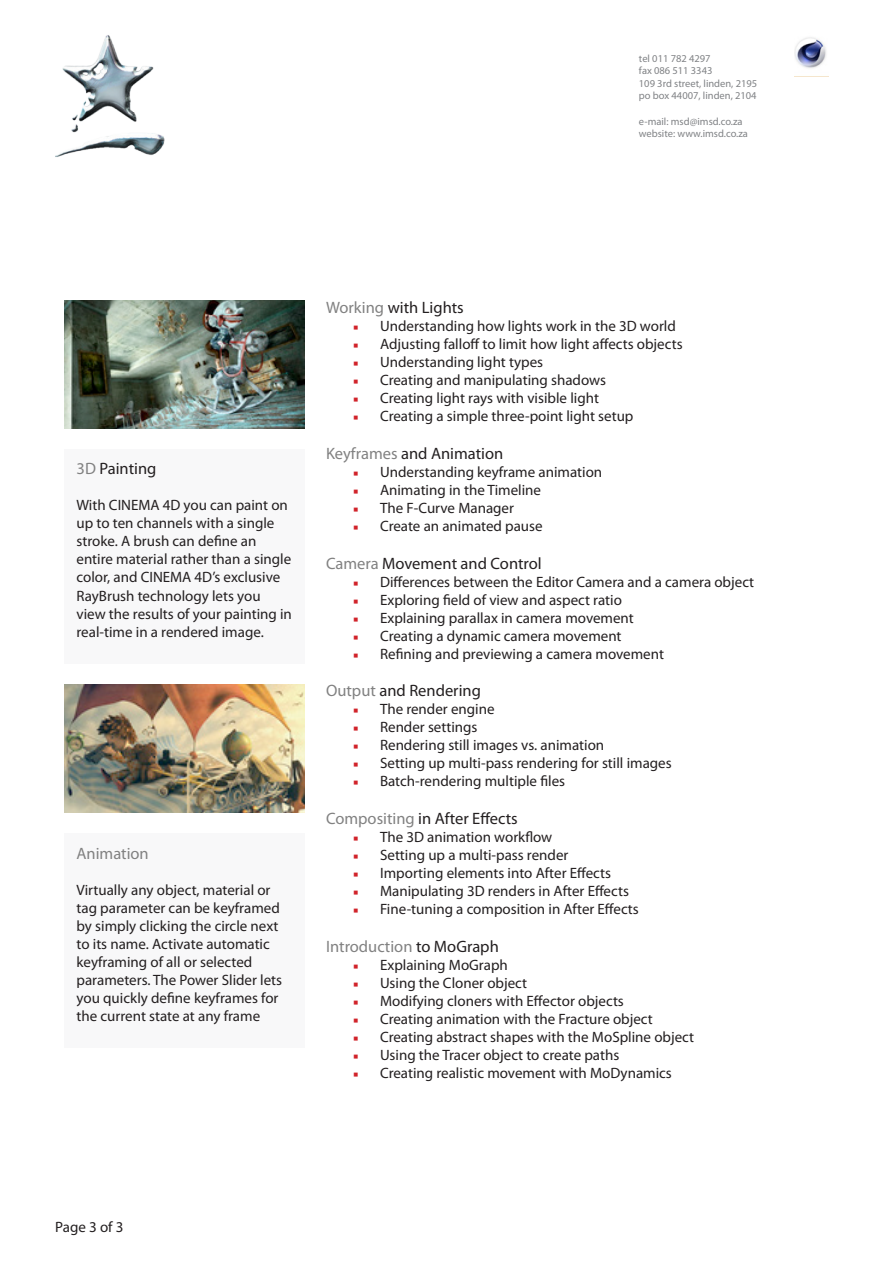
<style>
.page{position:relative;width:893px;height:1263px;background:#fff}
.page>*{position:absolute;margin:0;border:0;box-sizing:border-box;transform-origin:0 0}
.subhed{font:16.5px "Myriad Pro";color:#231f20}
.subhed-2{font:16.5px "Myriad Pro";color:#818181}
.body{font:15px/18px "Myriad Pro";color:#231f20}
.t1{font:10.5px "Myriad Pro";color:#808285}
.s1{color:#818181}
.s2{font-family:"Minion Pro";font-size:13.5px;color:#d1232a}
.s3{color:#231f20}
</style>
<div class="page">
<div style="left:64px;top:449px;width:241px;height:214px;background:#f8f8f9"></div>
<div style="left:64px;top:833px;width:241px;height:214px;background:#f8f8f9"></div>
<img style="left:65px;top:300px;width:239px;height:128px">
<img style="left:65px;top:685px;width:239px;height:127px">
<img style="left:55px;top:35px;width:110px;height:122px">
<img style="left:794px;top:37px;width:32px;height:31px">
<p class="t1" style="left:639px;top:52px;width:73px">tel 011 782 4297</p>
<p class="t1" style="left:639px;top:64px;width:75px">fax 086 511 3343</p>
<p class="t1" style="left:639px;top:77px;width:120px">109 3rd street, linden, 2195</p>
<p class="t1" style="left:639px;top:89px;width:119px">po box 44007, linden, 2104</p>
<p class="t1" style="left:639px;top:115px;width:105px">e-mail: msd@imsd.co.za</p>
<p class="t1" style="left:639px;top:127px;width:110px">website: www.imsd.co.za</p>
<p class="subhed" style="left:77px;top:459px;width:81px"><span class="s1">3D</span> Painting</p>
<p class="body" style="left:77px;top:496px;width:217px">With CINEMA 4D you can paint on up to ten channels with a single stroke. A brush can define an entire material rather than a single color, and CINEMA 4D’s exclusive<br>RayBrush technology lets you view the results of your painting in real-time in a rendered image.</p>
<p class="subhed-2" style="left:77px;top:843px;width:74px">Animation</p>
<p class="body" style="left:77px;top:880px;width:207px">Virtually any object, material or tag parameter can be keyframed by simply clicking the circle next to its name. Activate automatic keyframing of all or selected parameters. The Power Slider lets you quickly define keyframes for the current state at any frame</p>
<p class="subhed" style="left:326px;top:297px;width:139px"><span class="s1">Working</span> with Lights</p>
<p class="body" style="left:353px;top:317px;width:324px"><span class="s2">■</span> Understanding how lights work in the 3D world</p>
<p class="body" style="left:353px;top:335px;width:331px"><span class="s2">■</span> Adjusting falloff to limit how light affects objects</p>
<p class="body" style="left:353px;top:353px;width:192px"><span class="s2">■</span> Understanding light types</p>
<p class="body" style="left:353px;top:371px;width:255px"><span class="s2">■</span> Creating and manipulating shadows</p>
<p class="body" style="left:353px;top:389px;width:247px"><span class="s2">■</span> Creating light rays with visible light</p>
<p class="body" style="left:353px;top:407px;width:282px"><span class="s2">■</span> Creating a simple three-point light setup</p>
<p class="subhed" style="left:326px;top:443px;width:179px"><span class="s1">Keyframes</span> and Animation</p>
<p class="body" style="left:353px;top:462px;width:251px"><span class="s2">■</span> Understanding keyframe animation</p>
<p class="body" style="left:353px;top:480px;width:190px"><span class="s2">■</span> Animating in the Timeline</p>
<p class="body" style="left:353px;top:498px;width:163px"><span class="s2">■</span> The F-Curve Manager</p>
<p class="body" style="left:353px;top:516px;width:191px"><span class="s2">■</span> Create an animated pause</p>
<p class="subhed" style="left:326px;top:553px;width:217px"><span class="s1">Camera</span> Movement and Control</p>
<p class="body" style="left:353px;top:572px;width:403px"><span class="s2">■</span> Differences between the Editor Camera and a camera object</p>
<p class="body" style="left:353px;top:590px;width:270px"><span class="s2">■</span> Exploring field of view and aspect ratio</p>
<p class="body" style="left:353px;top:608px;width:282px"><span class="s2">■</span> Explaining parallax in camera movement</p>
<p class="body" style="left:353px;top:626px;width:270px"><span class="s2">■</span> Creating a dynamic camera movement</p>
<p class="body" style="left:353px;top:644px;width:312px"><span class="s2">■</span> Refining and previewing a camera movement</p>
<p class="subhed" style="left:326px;top:681px;width:156px"><span class="s1">Output</span> and Rendering</p>
<p class="body" style="left:353px;top:700px;width:143px"><span class="s2">■</span> The render engine</p>
<p class="body" style="left:353px;top:718px;width:126px"><span class="s2">■</span> Render settings</p>
<p class="body" style="left:353px;top:736px;width:253px"><span class="s2">■</span> Rendering still images vs. animation</p>
<p class="body" style="left:353px;top:754px;width:320px"><span class="s2">■</span> Setting up multi-pass rendering for still images</p>
<p class="body" style="left:353px;top:772px;width:214px"><span class="s2">■</span> Batch-rendering multiple files</p>
<p class="subhed" style="left:326px;top:808px;width:193px"><span class="s1">Compositing</span> in After Effects</p>
<p class="body" style="left:353px;top:828px;width:201px"><span class="s2">■</span> The 3D animation workflow</p>
<p class="body" style="left:353px;top:846px;width:217px"><span class="s2">■</span> Setting up a multi-pass render</p>
<p class="body" style="left:353px;top:864px;width:260px"><span class="s2">■</span> Importing elements into After Effects</p>
<p class="body" style="left:353px;top:882px;width:277px"><span class="s2">■</span> Manipulating 3D renders in After Effects</p>
<p class="body" style="left:353px;top:900px;width:287px"><span class="s2">■</span> Fine-tuning a composition in After Effects</p>
<p class="subhed-2" style="left:326px;top:936px;width:174px">Introduction <span class="s3">to MoGraph</span></p>
<p class="body" style="left:353px;top:956px;width:156px"><span class="s2">■</span> Explaining MoGraph</p>
<p class="body" style="left:353px;top:974px;width:176px"><span class="s2">■</span> Using the Cloner object</p>
<p class="body" style="left:353px;top:992px;width:272px"><span class="s2">■</span> Modifying cloners with Effector objects</p>
<p class="body" style="left:353px;top:1010px;width:301px"><span class="s2">■</span> Creating animation with the Fracture object</p>
<p class="body" style="left:353px;top:1028px;width:343px"><span class="s2">■</span> Creating abstract shapes with the MoSpline object</p>
<p class="body" style="left:353px;top:1046px;width:268px"><span class="s2">■</span> Using the Tracer object to create paths</p>
<p class="body" style="left:353px;top:1064px;width:320px"><span class="s2">■</span> Creating realistic movement with MoDynamics</p>
<p class="body" style="left:55px;top:1217px;width:70px">Page 3 of 3</p>
</div>
